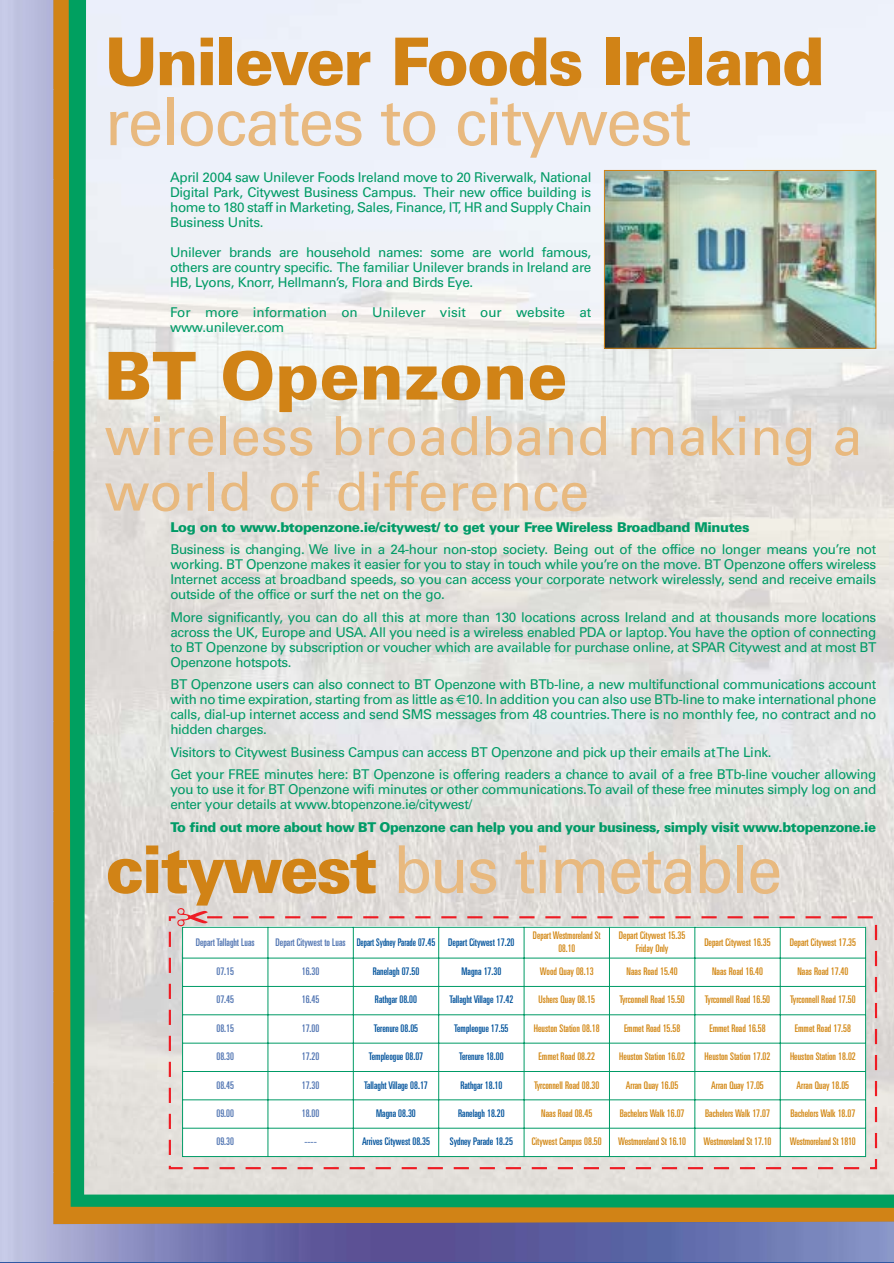
<style>
.page{position:relative;width:894px;height:1263px;background:#fff}
.page>*{position:absolute;margin:0;border:0;box-sizing:border-box;transform-origin:0 0}
.t1{font:500 66px "Univers CE";letter-spacing:-.03em;color:#e8b97f;scale:.96 1}
.t2{font:900 66px "Univers CE";letter-spacing:-.035em;color:#d18316}
.t3{font:500 66px "Univers CE";letter-spacing:-.03em;color:#e8b97f}
.t4{font:900 66px "Univers CE";color:#d18316}
.t5{font:500 54px/55.5px "Univers CE";color:#e8b97f}
.t6{font:500 13.5px/15px "Univers CE";letter-spacing:-.03em;color:#009b67;text-align:justify}
.t7{font:500 13.5px/15px "Univers CE";letter-spacing:-.03em;color:#009b66;text-align:justify}
.t8{font:900 13.5px "Univers CE";letter-spacing:-.035em;color:#009b67}
.t9{font:500 13.5px/15px "Univers CE";letter-spacing:-.005em;color:#009b66}
.t10{font:ultra-condensed 10.5px/12.6px "Univers";color:#d28714;text-align:center}
.t11{font:ultra-condensed 10.5px "Univers";color:#00529b}
.t12{font:ultra-condensed 10.5px "Univers";color:#4f73b1}
.t13{font:ultra-condensed 10.5px "Univers";color:#00529b;scale:.92 1}
.t14{font:ultra-condensed 10.5px/12.6px "Univers";color:#d28714;text-align:center;scale:.95 1}
.s1{font-family:"Euro Sans";font-weight:400}
.s2{font-weight:900;color:#d18316}
.s3{color:#4f73b1}
</style>
<div class="page">
<img style="left:1px;top:0;width:893px;height:1262px">
<h1 class="t2" style="left:105px;top:37px;width:721px">Unilever Foods Ireland</h1>
<h1 class="t3" style="left:105px;top:97px;width:588px">relocates to citywest</h1>
<p class="t7" style="left:170px;top:171px;width:423px">April 2004 saw Unilever Foods Ireland move to 20 Riverwalk, National Digital Park, Citywest Business Campus. Their new office building is home to 180 staff in Marketing, Sales, Finance, IT, HR and Supply Chain Business Units.</p>
<p class="t7" style="left:170px;top:246px;width:423px">Unilever brands are household names: some are world famous, others are country specific. The familiar Unilever brands in Ireland are HB, Lyons, Knorr, Hellmann’s, Flora and Birds Eye.</p>
<p class="t9" style="left:170px;top:306px;width:423px">For more information on Unilever visit our website at www.unilever.com</p>
<h1 class="t4" style="left:105px;top:352px;width:464px">BT Openzone</h1>
<h2 class="t5" style="left:105px;top:413px;width:759px">wireless broadband making a world of difference</h2>
<p class="t8" style="left:170px;top:522px;width:580px">Log on to www.btopenzone.ie/citywest/ to get your Free Wireless Broadband Minutes</p>
<p class="t6" style="left:170px;top:543px;width:707px">Business is changing. We live in a 24-hour non-stop society. Being out of the office no longer means you’re not working. BT Openzone makes it easier for you to stay in touch while you’re on the move. BT Openzone offers wireless Internet access at broadband speeds, so you can access your corporate network wirelessly, send and receive emails outside of the office or surf the net on the go.</p>
<p class="t6" style="left:170px;top:611px;width:707px">More significantly, you can do all this at more than 130 locations across Ireland and at thousands more locations across the UK, Europe and USA. All you need is a wireless enabled PDA or laptop. You have the option of connecting to BT Openzone by subscription or voucher which are available for purchase online, at SPAR Citywest and at most BT Openzone hotspots.</p>
<p class="t6" style="left:170px;top:678px;width:707px">BT Openzone users can also connect to BT Openzone with BTb-line, a new multifunctional communications account with no time expiration, starting from as little as <span class="s1">€</span>10. In addition you can also use BTb-line to make international phone calls, dial-up internet access and send SMS messages from 48 countries. There is no monthly fee, no contract and no hidden charges.</p>
<p class="t6" style="left:170px;top:742px;width:707px;line-height:22.5px">Visitors to Citywest Business Campus can access BT Openzone and pick up their emails at The Link.<br>Get your FREE minutes here: BT Openzone is offering readers a chance to avail of a free BTb-line voucher allowing</p>
<p class="t6" style="left:170px;top:783px;width:707px">you to use it for BT Openzone wifi minutes or other communications. To avail of these free minutes simply log on and enter your details at www.btopenzone.ie/citywest/</p>
<p class="t8" style="left:170px;top:822px;width:707px">To find out more about how BT Openzone can help you and your business, simply visit www.btopenzone.ie</p>
<h1 class="t1" style="left:105px;top:845px;width:707px"><span class="s2">citywest</span> bus timetable</h1>
<p class="t12" style="left:196px;top:938px;width:60px">Depart Tallaght Luas</p>
<p class="t13" style="left:276px;top:938px;width:261px"><span class="s3">Depart Citywest to Luas</span> Depart Sydney Parade 07.45 Depart Citywest 17.20</p>
<p class="t14" style="left:533px;top:930px;width:73px">Depart Westmoreland St<br>08.10</p>
<p class="t10" style="left:619px;top:930px;width:68px">Depart Citywest 15.35<br>Friday Only</p>
<p class="t10" style="left:704px;top:936px;width:68px">Depart Citywest 16.35</p>
<p class="t10" style="left:789px;top:936px;width:68px">Depart Citywest 17.35</p>
<p class="t12" style="left:216px;top:968px;width:19px">07.15</p>
<p class="t12" style="left:302px;top:968px;width:19px">16.30</p>
<p class="t11" style="left:373px;top:968px;width:48px">Ranelagh 07.50</p>
<p class="t11" style="left:461px;top:968px;width:41px">Magna 17.30</p>
<p class="t10" style="left:540px;top:966px;width:55px">Wood Quay 08.13</p>
<p class="t10" style="left:626px;top:966px;width:52px">Naas Road 15.40</p>
<p class="t10" style="left:712px;top:966px;width:52px">Naas Road 16.40</p>
<p class="t10" style="left:797px;top:966px;width:52px">Naas Road 17.40</p>
<p class="t12" style="left:216px;top:996px;width:19px">07.45</p>
<p class="t12" style="left:302px;top:996px;width:19px">16.45</p>
<p class="t11" style="left:375px;top:996px;width:44px">Rathgar 08.00</p>
<p class="t11" style="left:449px;top:996px;width:65px">Tallaght Village 17.42</p>
<p class="t10" style="left:538px;top:994px;width:58px">Ushers Quay 08.15</p>
<p class="t10" style="left:619px;top:994px;width:67px">Tyrconnell Road 15.50</p>
<p class="t10" style="left:705px;top:994px;width:67px">Tyrconnell Road 16.50</p>
<p class="t10" style="left:790px;top:994px;width:67px">Tyrconnell Road 17.50</p>
<p class="t12" style="left:216px;top:1024px;width:19px">08.15</p>
<p class="t12" style="left:302px;top:1024px;width:19px">17.00</p>
<p class="t11" style="left:374px;top:1024px;width:46px">Terenure 08.05</p>
<p class="t11" style="left:454px;top:1024px;width:56px">Templeogue 17.55</p>
<p class="t10" style="left:534px;top:1023px;width:67px">Heuston Station 08.18</p>
<p class="t10" style="left:624px;top:1023px;width:58px">Emmet Road 15.58</p>
<p class="t10" style="left:709px;top:1023px;width:58px">Emmet Road 16.58</p>
<p class="t10" style="left:794px;top:1023px;width:58px">Emmet Road 17.58</p>
<p class="t12" style="left:216px;top:1053px;width:19px">08.30</p>
<p class="t12" style="left:302px;top:1053px;width:19px">17.20</p>
<p class="t11" style="left:369px;top:1053px;width:56px">Templeogue 08.07</p>
<p class="t11" style="left:459px;top:1053px;width:46px">Terenure 18.00</p>
<p class="t10" style="left:538px;top:1051px;width:58px">Emmet Road 08.22</p>
<p class="t10" style="left:619px;top:1051px;width:67px">Heuston Station 16.02</p>
<p class="t10" style="left:704px;top:1051px;width:67px">Heuston Station 17.02</p>
<p class="t10" style="left:790px;top:1051px;width:67px">Heuston Station 18.02</p>
<p class="t12" style="left:216px;top:1081px;width:19px">08.45</p>
<p class="t12" style="left:302px;top:1081px;width:19px">17.30</p>
<p class="t11" style="left:364px;top:1081px;width:65px">Tallaght Village 08.17</p>
<p class="t11" style="left:460px;top:1081px;width:44px">Rathgar 18.10</p>
<p class="t10" style="left:534px;top:1079px;width:67px">Tyrconnell Road 08.30</p>
<p class="t10" style="left:626px;top:1079px;width:54px">Arran Quay 16.05</p>
<p class="t10" style="left:711px;top:1079px;width:54px">Arran Quay 17.05</p>
<p class="t10" style="left:796px;top:1079px;width:54px">Arran Quay 18.05</p>
<p class="t12" style="left:216px;top:1109px;width:19px">09.00</p>
<p class="t12" style="left:302px;top:1109px;width:19px">18.00</p>
<p class="t11" style="left:376px;top:1109px;width:41px">Magna 08.30</p>
<p class="t11" style="left:458px;top:1109px;width:48px">Ranelagh 18.20</p>
<p class="t10" style="left:541px;top:1108px;width:52px">Naas Road 08.45</p>
<p class="t10" style="left:619px;top:1108px;width:66px">Bachelors Walk 16.07</p>
<p class="t10" style="left:705px;top:1108px;width:66px">Bachelors Walk 17.07</p>
<p class="t10" style="left:790px;top:1108px;width:66px">Bachelors Walk 18.07</p>
<p class="t12" style="left:216px;top:1138px;width:19px">09.30</p>
<p class="t12" style="left:304px;top:1138px;width:14px">----</p>
<p class="t11" style="left:362px;top:1138px;width:70px">Arrives Citywest 08.35</p>
<p class="t11" style="left:450px;top:1138px;width:65px">Sydney Parade 18.25</p>
<p class="t10" style="left:532px;top:1136px;width:72px">Citywest Campus 08.50</p>
<p class="t10" style="left:618px;top:1136px;width:69px">Westmoreland St 16.10</p>
<p class="t10" style="left:703px;top:1136px;width:69px">Westmoreland St 17.10</p>
<p class="t10" style="left:790px;top:1136px;width:67px">Westmoreland St 1810</p>
</div>
